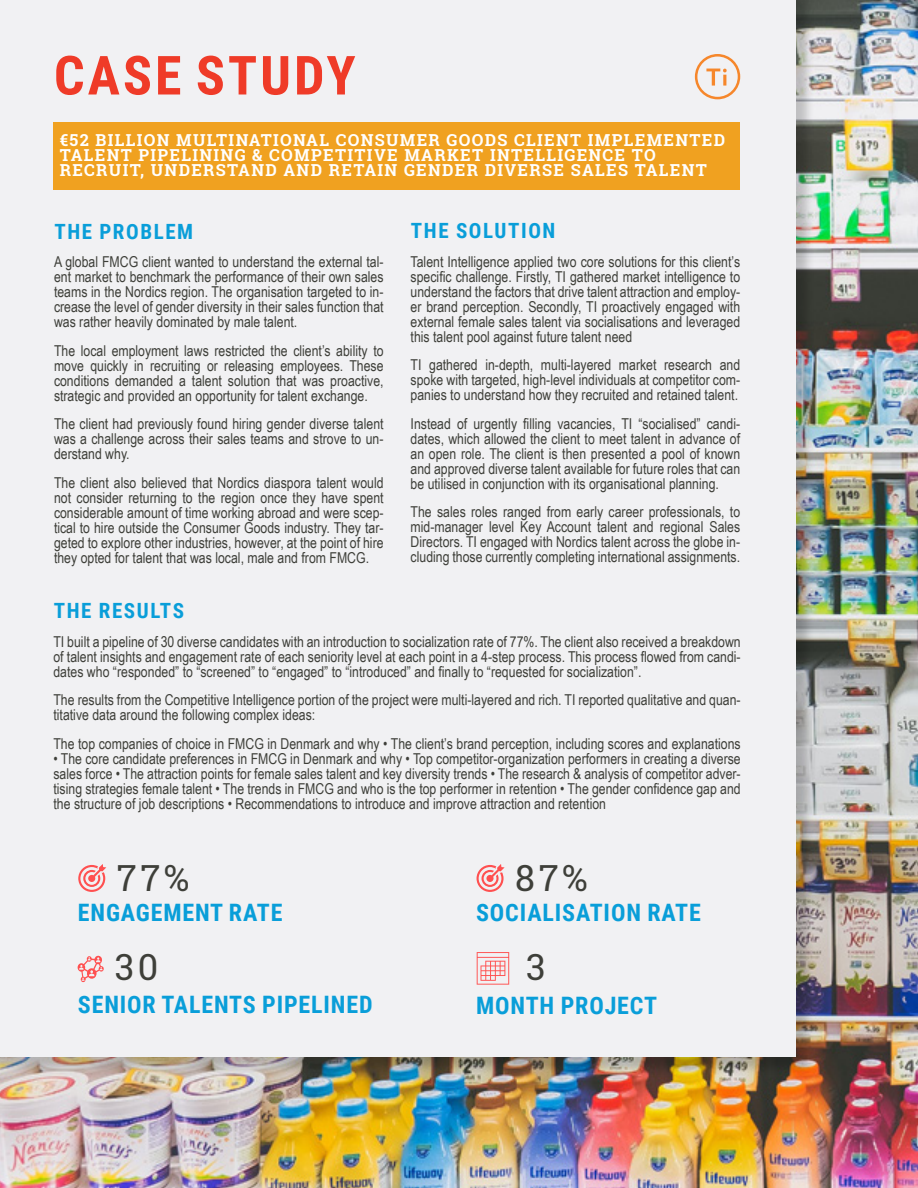
<style>
.page{position:relative;width:918px;height:1188px;background:#fff}
.page>*{position:absolute;margin:0;border:0;box-sizing:border-box;transform-origin:0 0}
.t1{font:700 54px "Roboto Condensed";letter-spacing:.055em;color:#ef3b28}
.t2{font:36px "Roboto Slab";color:#3e3f39}
.t3{font:700 24px "Roboto Condensed";letter-spacing:.035em;color:#099ed9}
.t4{font:700 21px "Roboto Condensed";letter-spacing:.075em;color:#099ed9}
.t5{font:700 16.5px/15px "Roboto Slab";letter-spacing:.08em;color:#fff}
.t6{font:15px/15px "Arial Narrow";color:#3e3f39;text-align:justify}
</style>
<div class="page">
<img style="left:0;top:0;width:918px;height:1188px">
<div style="left:0;top:0;width:814px;height:1075px;background:#000;opacity:.2"></div>
<div style="left:0;top:0;width:795px;height:1056px;background:#f1f1f3"></div>
<div style="left:53px;top:122px;width:686px;height:68px;background:#f0a120"></div>
<svg style="left:695px;top:54px;width:45px;height:45px"></svg>
<svg style="left:78px;top:955px;width:26px;height:28px"></svg>
<svg style="left:477px;top:952px;width:32px;height:33px"></svg>
<svg style="left:78px;top:864px;width:28px;height:28px"></svg>
<svg style="left:477px;top:864px;width:28px;height:28px"></svg>
<h1 class="t1" style="left:54px;top:37px;width:303px">CASE STUDY</h1>
<p class="t5" style="left:60px;top:133px;width:667px">€52 BILLION MULTINATIONAL CONSUMER GOODS CLIENT IMPLEMENTED<br>TALENT PIPELINING &amp; COMPETITIVE MARKET INTELLIGENCE TO<br>RECRUIT, UNDERSTAND AND RETAIN GENDER DIVERSE SALES TALENT</p>
<h3 class="t4" style="left:54px;top:216px;width:140px">THE PROBLEM</h3>
<p class="t6" style="left:54px;top:254px;width:331px">A global FMCG client wanted to understand the external tal&shy;ent market to benchmark the performance of their own sales teams in the Nordics region. The organisation targeted to in&shy;crease the level of gender diversity in their sales function that was rather heavily dominated by male talent.</p>
<p class="t6" style="left:54px;top:342px;width:331px">The local employment laws restricted the client’s ability to move quickly in recruiting or releasing employees. These conditions demanded a talent solution that was proactive, strategic and provided an opportunity for talent exchange.</p>
<p class="t6" style="left:54px;top:416px;width:331px">The client had previously found hiring gender diverse talent was a challenge across their sales teams and strove to un&shy;derstand why.</p>
<p class="t6" style="left:54px;top:474px;width:331px">The client also believed that Nordics diaspora talent would not consider returning to the region once they have spent considerable amount of time working abroad and were scep&shy;tical to hire outside the Consumer Goods industry. They tar&shy;geted to explore other industries, however, at the point of hire they opted for talent that was local, male and from FMCG.</p>
<h3 class="t4" style="left:411px;top:216px;width:146px">THE SOLUTION</h3>
<p class="t6" style="left:411px;top:254px;width:331px">Talent Intelligence applied two core solutions for this client’s specific challenge. Firstly, TI gathered market intelligence to understand the factors that drive talent attraction and employ&shy;er brand perception. Secondly, TI proactively engaged with external female sales talent via socialisations and leveraged this talent pool against future talent need</p>
<p class="t6" style="left:411px;top:357px;width:331px">TI gathered in-depth, multi-layered market research and spoke with targeted, high-level individuals at competitor com&shy;panies to understand how they recruited and retained talent.</p>
<p class="t6" style="left:411px;top:416px;width:331px">Instead of urgently filling vacancies, TI “socialised” candi&shy;dates, which allowed the client to meet talent in advance of an open role. The client is then presented a pool of known and approved diverse talent available for future roles that can be utilised in conjunction with its organisational planning.</p>
<p class="t6" style="left:411px;top:504px;width:331px">The sales roles ranged from early career professionals, to mid-manager level Key Account talent and regional Sales Directors. TI engaged with Nordics talent across the globe in&shy;cluding those currently completing international assignments.</p>
<h3 class="t4" style="left:54px;top:596px;width:132px">THE RESULTS</h3>
<p class="t6" style="left:53px;top:633px;width:689px">TI built a pipeline of 30 diverse candidates with an introduction to socialization rate of 77%. The client also received a breakdown of talent insights and engagement rate of each seniority level at each point in a 4-step process. This process flowed from candi&shy;dates who “responded” to “screened” to “engaged” to “introduced” and finally to “requested for socialization”.</p>
<p class="t6" style="left:53px;top:692px;width:689px">The results from the Competitive Intelligence portion of the project were multi-layered and rich. TI reported qualitative and quan&shy;titative data around the following complex ideas:</p>
<p class="t6" style="left:53px;top:735px;width:689px">The top companies of choice in FMCG in Denmark and why • The client’s brand perception, including scores and explanations</p>
<p class="t6" style="left:53px;top:750px;width:689px">• The core candidate preferences in FMCG in Denmark and why • Top competitor-organization performers in creating a diverse sales force • The attraction points for female sales talent and key diversity trends • The research &amp; analysis of competitor adver&shy;tising strategies female talent • The trends in FMCG and who is the top performer in retention • The gender confidence gap and the structure of job descriptions • Recommendations to introduce and improve attraction and retention</p>
<h2 class="t2" style="left:117px;top:853px;width:74px">77%</h2>
<h3 class="t3" style="left:78px;top:895px;width:206px">ENGAGEMENT RATE</h3>
<h2 class="t2" style="left:115px;top:943px;width:45px">30</h2>
<h3 class="t3" style="left:78px;top:988px;width:296px">SENIOR TALENTS PIPELINED</h3>
<h2 class="t2" style="left:515px;top:853px;width:74px">87%</h2>
<h3 class="t3" style="left:476px;top:895px;width:226px">SOCIALISATION RATE</h3>
<h2 class="t2" style="left:526px;top:943px;width:21px">3</h2>
<h3 class="t3" style="left:476px;top:988px;width:182px">MONTH PROJECT</h3>
</div>
